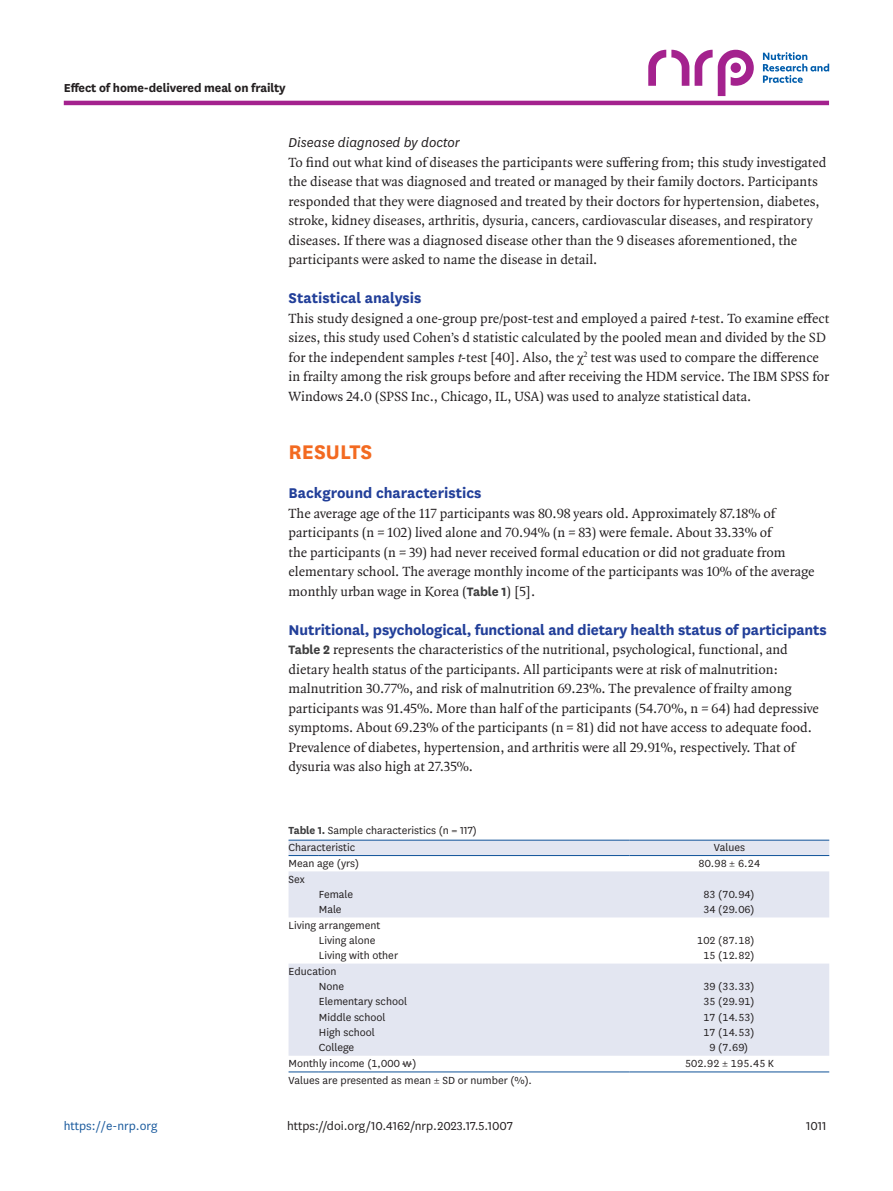
<style>
.page{position:relative;width:893px;height:1191px;background:#fff}
.page>*{position:absolute;margin:0;border:0;box-sizing:border-box;transform-origin:0 0}
.body_title1{font:700 23.1px "National";color:#f36a21}
.body_title2{font:700 16.5px "National";letter-spacing:-.01em;color:#223f99}
.body_title2_stacked{font:700 16.5px "National";color:#223f99}
.body_title3{font:italic 15px "National";color:#231f20}
.body_p_first{font:14.25px/19.5px "Quadraat OT";color:#231f20}
.t1{font:13.5px "National";color:#231f20}
.t2{font:700 13.5px "National";letter-spacing:-.01em;color:#231f20}
.t3{font:13.5px "National";color:#1a5a9d}
.t4{font:12px/15.3px "National";color:#231f20}
.t5{font:12px "National";letter-spacing:-.05em;color:#231f20}
.s1{font-style:italic}
.s2{font-family:"Times New Roman"}
.s3{font-family:"National";font-weight:700;color:#3e3e3f}
.s4{font-weight:700;color:#3e3e3f}
</style>
<div class="page">
<hr style="left:64px;top:101px;width:765px;height:4px;background:#a4228e">
<svg style="left:695px;top:50px;width:59px;height:46px"></svg>
<svg style="left:648px;top:50px;width:41px;height:36px"></svg>
<svg style="left:763px;top:52px;width:66px;height:31px"></svg>
<svg style="left:289px;top:840px;width:540px;height:215px;fill:#e3e6f1"></svg>
<hr style="left:289px;top:839px;width:30px;height:1px;background:#1a5a9d">
<hr style="left:319px;top:839px;width:311px;height:1px;background:#1a5a9d">
<hr style="left:630px;top:839px;width:199px;height:1px;background:#1a5a9d">
<hr style="left:289px;top:855px;width:30px;height:1px;background:#1a5a9d">
<hr style="left:319px;top:855px;width:311px;height:1px;background:#1a5a9d">
<hr style="left:630px;top:855px;width:199px;height:1px;background:#1a5a9d">
<hr style="left:289px;top:1071px;width:30px;height:1px;background:#1a5a9d">
<hr style="left:319px;top:1071px;width:311px;height:1px;background:#1a5a9d">
<hr style="left:630px;top:1071px;width:199px;height:1px;background:#1a5a9d">
<p class="t2" style="left:64px;top:78px;width:224px">Effect of home-delivered meal on frailty</p>
<p class="body_title3" style="left:289px;top:133px;width:173px">Disease diagnosed by doctor</p>
<p class="body_p_first" style="left:289px;top:152px;width:539px">To find out what kind of diseases the participants were suffering from; this study investigated the disease that was diagnosed and treated or managed by their family doctors. Participants responded that they were diagnosed and treated by their doctors for hypertension, diabetes, stroke, kidney diseases, arthritis, dysuria, cancers, cardiovascular diseases, and respiratory diseases. If there was a diagnosed disease other than the 9 diseases aforementioned, the participants were asked to name the disease in detail.</p>
<p class="body_title2" style="left:289px;top:286px;width:134px">Statistical analysis</p>
<p class="body_p_first" style="left:289px;top:308px;width:542px">This study designed a one-group pre/post-test and employed a paired <span class="s1">t</span>-test. To examine effect sizes, this study used Cohen’s d statistic calculated by the pooled mean and divided by the SD for the independent samples <span class="s1">t</span>-test [40]. Also, the <span class="s2">χ</span><sup>2</sup> test was used to compare the difference in frailty among the risk groups before and after receiving the HDM service. The IBM SPSS for Windows 24.0 (SPSS Inc., Chicago, IL, USA) was used to analyze statistical data.</p>
<p class="body_title1" style="left:289px;top:436px;width:85px">RESULTS</p>
<p class="body_title2_stacked" style="left:289px;top:481px;width:195px">Background characteristics</p>
<p class="body_p_first" style="left:289px;top:503px;width:527px">The average age of the 117 participants was 80.98 years old. Approximately 87.18% of participants (n = 102) lived alone and 70.94% (n = 83) were female. About 33.33% of<br>the participants (n = 39) had never received formal education or did not graduate from elementary school. The average monthly income of the participants was 10% of the average monthly urban wage in Korea (<span class="s3">Table 1</span>) [5].</p>
<p class="body_title2" style="left:289px;top:618px;width:540px">Nutritional, psychological, functional and dietary health status of participants</p>
<p class="body_p_first" style="left:289px;top:640px;width:532px"><span class="s3">Table 2</span> represents the characteristics of the nutritional, psychological, functional, and dietary health status of the participants. All participants were at risk of malnutrition: malnutrition 30.77%, and risk of malnutrition 69.23%. The prevalence of frailty among participants was 91.45%. More than half of the participants (54.70%, n = 64) had depressive symptoms. About 69.23% of the participants (n = 81) did not have access to adequate food.<br>Prevalence of diabetes, hypertension, and arthritis were all 29.91%, respectively. That of dysuria was also high at 27.35%.</p>
<p class="t4" style="left:289px;top:820px;width:190px;line-height:17.7px"><span class="s4">Table 1.</span> Sample characteristics (n = 117)<br>Characteristic</p>
<p class="t4" style="left:714px;top:839px;width:33px">Values</p>
<p class="t4" style="left:289px;top:855px;width:72px">Mean age (yrs)</p>
<p class="t4" style="left:698px;top:855px;width:64px">80.98 ± 6.24</p>
<p class="t4" style="left:289px;top:870px;width:18px">Sex</p>
<p class="t4" style="left:319px;top:886px;width:36px">Female</p>
<p class="t4" style="left:703px;top:886px;width:53px">83 (70.94)</p>
<p class="t4" style="left:319px;top:901px;width:24px">Male</p>
<p class="t4" style="left:703px;top:901px;width:53px">34 (29.06)</p>
<p class="t4" style="left:319px;top:916px;width:63px;text-indent:-30px">Living arrangement<br>Living alone</p>
<p class="t4" style="left:697px;top:932px;width:59px">102 (87.18)</p>
<p class="t4" style="left:319px;top:947px;width:81px">Living with other</p>
<p class="t4" style="left:703px;top:947px;width:53px">15 (12.82)</p>
<p class="t4" style="left:319px;top:962px;width:27px;text-indent:-30px">Education<br>None</p>
<p class="t4" style="left:703px;top:978px;width:53px">39 (33.33)</p>
<p class="t3" style="left:64px;top:1116px;width:95px">https://e-nrp.org</p>
<p class="t4" style="left:319px;top:993px;width:90px">Elementary school</p>
<p class="t4" style="left:703px;top:993px;width:53px">35 (29.91)</p>
<p class="t4" style="left:319px;top:1009px;width:68px">Middle school</p>
<p class="t4" style="left:703px;top:1009px;width:53px">17 (14.53)</p>
<p class="t4" style="left:319px;top:1024px;width:58px">High school</p>
<p class="t4" style="left:703px;top:1024px;width:53px">17 (14.53)</p>
<p class="t4" style="left:319px;top:1039px;width:37px">College</p>
<p class="t4" style="left:709px;top:1039px;width:40px">9 (7.69)</p>
<p class="t4" style="left:289px;top:1055px;width:129px">Monthly income (1,000 ₩)</p>
<p class="t5" style="left:685px;top:1055px;width:91px">502.92 ± 195.45 K</p>
<p class="t4" style="left:289px;top:1072px;width:245px">Values are presented as mean ± SD or number (%).</p>
<p class="t1" style="left:287px;top:1116px;width:227px">https://doi.org/10.4162/nrp.2023.17.5.1007</p>
<p class="t1" style="left:806px;top:1116px;width:22px">1011</p>
</div>
